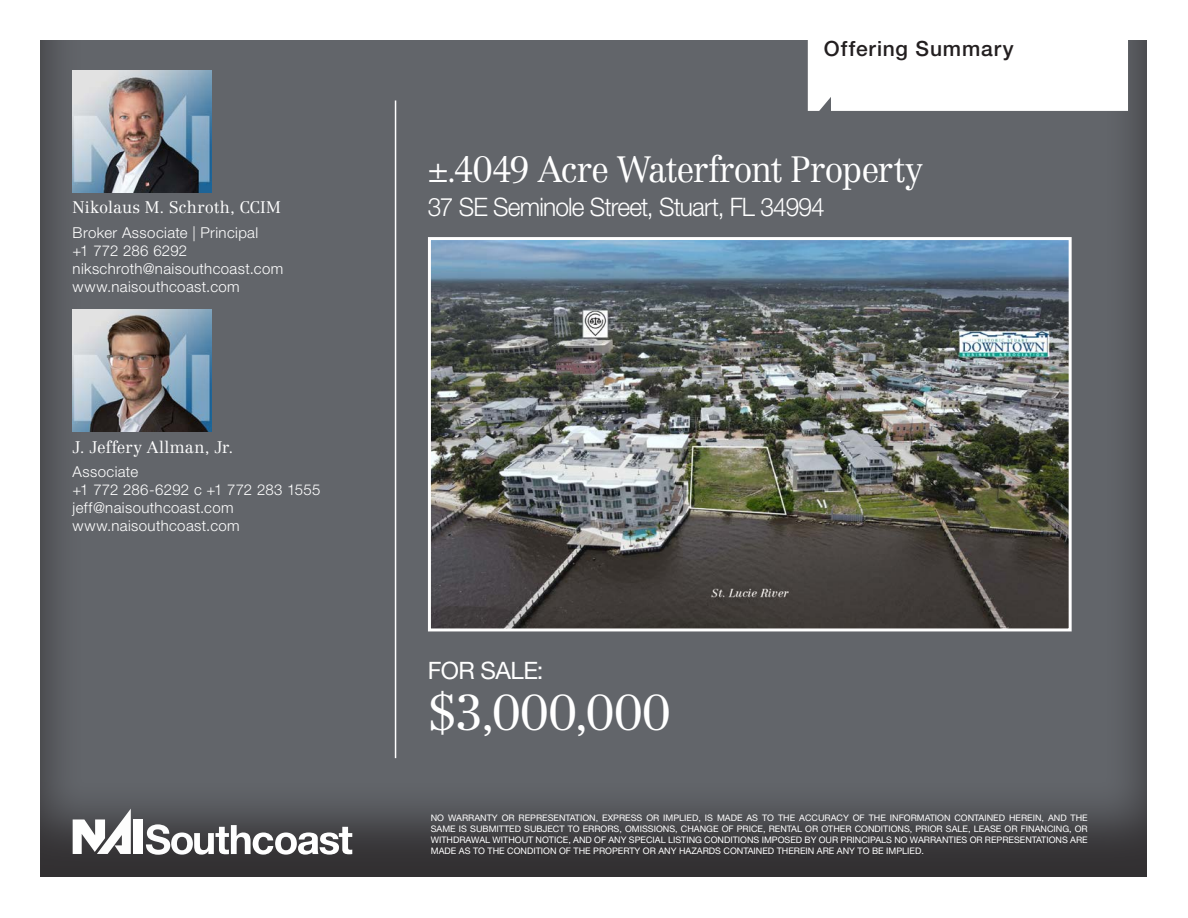
<style>
.page{position:relative;width:1188px;height:918px;background:#fff}
.page>*{position:absolute;margin:0;border:0;box-sizing:border-box;transform-origin:0 0}
.t1{font:300 49.5px "Centennial LT Std";letter-spacing:-.02em;color:#fff}
.t2{font:300 36px "Centennial LT Std";letter-spacing:-.035em;color:#fff;scale:.96 1}
.t3{font:300 25.5px "Helvetica Neue LT Std";letter-spacing:-.035em;color:#fff;scale:.96 1}
.t4{font:24px "Helvetica Neue LT Std";letter-spacing:-.025em;color:#fff}
.t5{font:500 21px "Helvetica Neue LT Std";letter-spacing:.04em;color:#231f20}
.t6{font:300 16.5px "Centennial LT Std";letter-spacing:.01em;color:#fff}
.t7{font:300 15px "Helvetica Neue LT Std";letter-spacing:.025em;color:#fff}
.t8{font:9px/10.9px "Helvetica Neue LT Std";color:#fff;text-align:justify}
</style>
<div class="page">
<div style="left:39px;top:39px;width:1110px;height:840px;background:#231f20;opacity:.75"></div>
<div style="left:134px;top:819px;width:9px;height:35px;background:#fff"></div>
<svg style="left:73px;top:809px;width:58px;height:45px"></svg>
<svg style="left:146px;top:824px;width:206px;height:31px"></svg>
<svg style="left:808px;top:39px;width:320px;height:72px"></svg>
<hr style="left:395px;top:100px;width:1px;height:658px;background:#fff">
<img style="left:432px;top:241px;width:636px;height:386px">
<div style="left:428px;top:237px;width:644px;height:394px;border:3px solid #fff"></div>
<img style="left:73px;top:71px;width:138px;height:121px">
<img style="left:73px;top:310px;width:138px;height:121px">
<p class="t5" style="left:824px;top:36px;width:191px">Offering Summary</p>
<p class="t2" style="left:428px;top:148px;width:517px">±.4049 Acre Waterfront Property</p>
<p class="t6" style="left:73px;top:198px;width:210px">Nikolaus M. Schroth, CCIM</p>
<p class="t3" style="left:428px;top:192px;width:415px">37 SE Seminole Street, Stuart, FL 34994</p>
<p class="t7" style="left:73px;top:224px;width:187px">Broker Associate | Principal</p>
<p class="t7" style="left:73px;top:242px;width:116px">+1 772 286 6292</p>
<p class="t7" style="left:73px;top:260px;width:212px">nikschroth@naisouthcoast.com</p>
<p class="t7" style="left:73px;top:278px;width:169px">www.naisouthcoast.com</p>
<p class="t6" style="left:73px;top:437px;width:162px">J. Jeffery Allman, Jr.</p>
<p class="t7" style="left:73px;top:463px;width:67px">Associate</p>
<p class="t7" style="left:73px;top:481px;width:249px">+1 772 286-6292 c +1 772 283 1555</p>
<p class="t7" style="left:73px;top:499px;width:163px">jeff@naisouthcoast.com</p>
<p class="t7" style="left:73px;top:517px;width:169px">www.naisouthcoast.com</p>
<p class="t4" style="left:428px;top:656px;width:117px">FOR SALE:</p>
<p class="t1" style="left:428px;top:683px;width:245px">$3,000,000</p>
<p class="t8" style="left:431px;top:812px;width:658px">NO WARRANTY OR REPRESENTATION, EXPRESS OR IMPLIED, IS MADE AS TO THE ACCURACY OF THE INFORMATION CONTAINED HEREIN, AND THE SAME IS SUBMITTED SUBJECT TO ERRORS, OMISSIONS, CHANGE OF PRICE, RENTAL OR OTHER CONDITIONS, PRIOR SALE, LEASE OR FINANCING, OR WITHDRAWAL WITHOUT NOTICE, AND OF ANY SPECIAL LISTING CONDITIONS IMPOSED BY OUR PRINCIPALS NO WARRANTIES OR REPRESENTATIONS ARE MADE AS TO THE CONDITION OF THE PROPERTY OR ANY HAZARDS CONTAINED THEREIN ARE ANY TO BE IMPLIED.</p>
</div>
